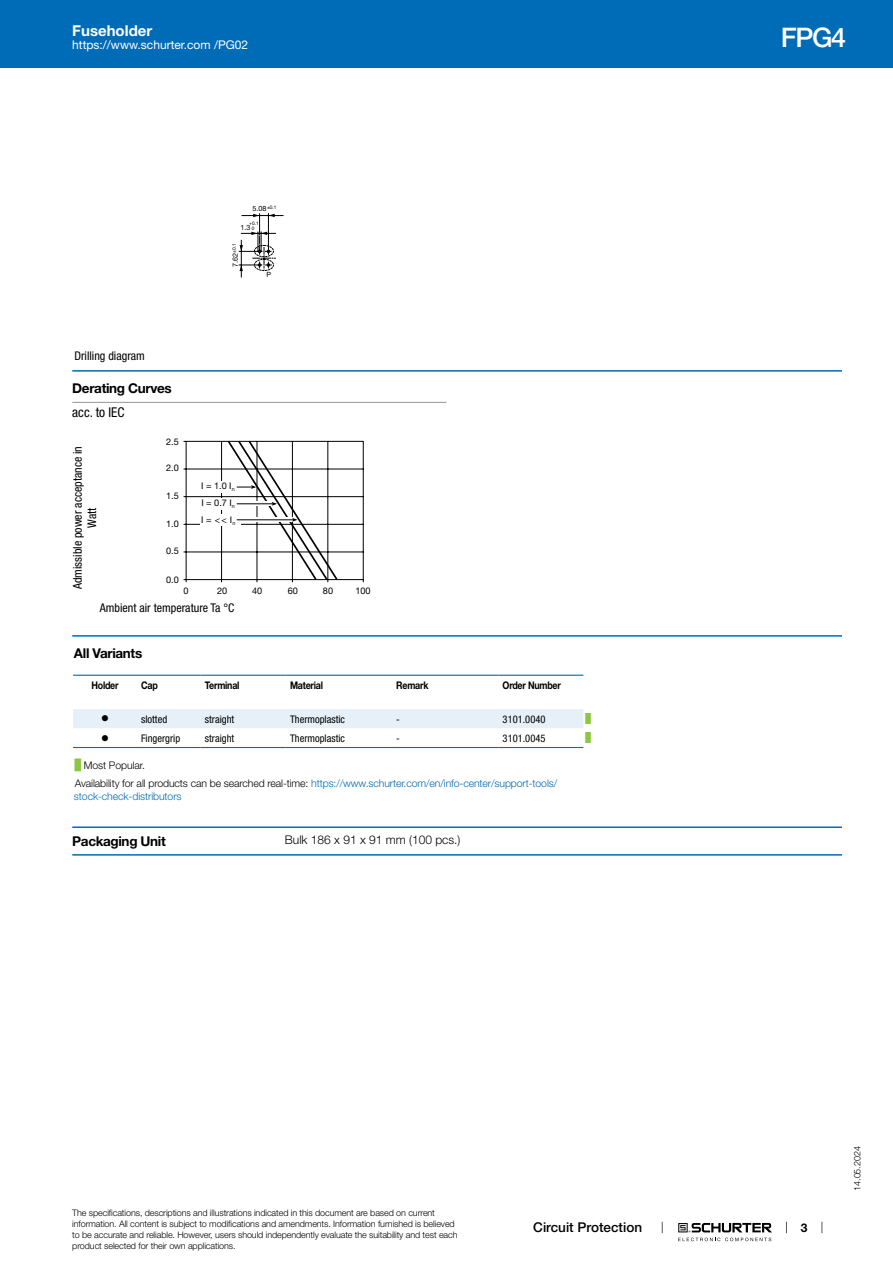
<style>
.page{position:relative;width:893px;height:1263px;background:#fff}
.page>*{position:absolute;margin:0;border:0;box-sizing:border-box;transform-origin:0 0}
.t1{font:500 27px "Helvetica Neue LT";color:#fff}
.t2{font:700 15px "Helvetica Neue LT";color:#fff}
.t3{font:700 13.5px "Helvetica Neue LT";letter-spacing:-.025em;color:#000}
.t4{font:500 13.5px "Helvetica Neue LT";color:#000}
.t5{font:condensed 13.5px "Helvetica Neue LT";color:#000}
.t6{font:condensed 12px/14.4px "Helvetica Neue LT";color:#000;text-align:center}
.t7{font:12px "Helvetica Neue LT";color:#fff}
.t8{font:300 12px "Helvetica Neue LT";color:#000}
.t9{font:700 12px "Helvetica Neue LT";color:#000}
.t10{font:300 10.5px/18.5px "Helvetica Neue LT";letter-spacing:-.01em;color:#000}
.t11{font:condensed 10.5px "Helvetica Neue LT";color:#000}
.t12{font:700 10.5px "Helvetica Neue LT";letter-spacing:-.025em;color:#000;scale:.85 1}
.t13{font:300 10.5px "Helvetica Neue LT";letter-spacing:-.01em;color:#006bb6}
.t14{font:10.5px "Wingdings";color:#000}
.t15{font:9.15px "Helvetica Neue LT";color:#000}
.t16{font:300 9px/10.8px "Helvetica Neue LT";letter-spacing:-.01em;color:#000}
.t17{font:9px "Arial Unicode MS";color:#8dc63f}
.t18{font:7.2px "Helvetica Neue LT";color:#000}
.t19{font:4.8px/4.8px "Helvetica Neue LT";color:#000;text-align:center}
.s1{font-family:"Arial Unicode MS";font-weight:400;color:#8dc63f}
.s2{color:#006bb6}
</style>
<div class="page">
<svg style="left:678px;top:1223px;width:94px;height:18px"></svg>
<div style="left:0;top:0;width:893px;height:68px;background:#006bb6"></div>
<hr style="left:241px;top:240px;width:1px;height:37px;background:#000">
<hr style="left:242px;top:215px;width:41px;height:1px;background:#000">
<hr style="left:268px;top:213px;width:1px;height:41px;background:#000">
<svg style="left:239px;top:214px;width:37px;height:57px"></svg>
<hr style="left:72px;top:370px;width:770px;height:2px;background:#006bb6">
<hr style="left:72px;top:402px;width:374px;height:1px;background:#939598">
<hr style="left:184px;top:441px;width:179px;height:1px;background:#000">
<hr style="left:184px;top:579px;width:179px;height:1px;background:#000">
<hr style="left:186px;top:441px;width:1px;height:141px;background:#000">
<hr style="left:221px;top:441px;width:1px;height:141px;background:#000">
<hr style="left:257px;top:441px;width:1px;height:141px;background:#000">
<hr style="left:292px;top:441px;width:1px;height:141px;background:#000">
<hr style="left:328px;top:441px;width:1px;height:141px;background:#000">
<hr style="left:363px;top:441px;width:1px;height:141px;background:#000">
<hr style="left:184px;top:469px;width:179px;height:1px;background:#000">
<hr style="left:184px;top:496px;width:179px;height:1px;background:#000">
<hr style="left:184px;top:524px;width:179px;height:1px;background:#000">
<hr style="left:184px;top:552px;width:179px;height:1px;background:#000">
<div style="left:200px;top:515px;width:41px;height:11px;background:#fff"></div>
<div style="left:200px;top:498px;width:41px;height:11px;background:#fff"></div>
<div style="left:200px;top:481px;width:41px;height:12px;background:#fff"></div>
<svg style="left:226px;top:440px;width:113px;height:141px"></svg>
<hr style="left:72px;top:635px;width:770px;height:2px;background:#006bb6">
<svg style="left:73px;top:709px;width:510px;height:40px"></svg>
<hr style="left:73px;top:675px;width:64px;height:1px;background:#006bb6">
<hr style="left:137px;top:675px;width:64px;height:1px;background:#006bb6">
<hr style="left:201px;top:675px;width:85px;height:1px;background:#006bb6">
<hr style="left:286px;top:675px;width:106px;height:1px;background:#006bb6">
<hr style="left:392px;top:675px;width:106px;height:1px;background:#006bb6">
<hr style="left:498px;top:675px;width:85px;height:1px;background:#006bb6">
<hr style="left:73px;top:747px;width:64px;height:1px;background:#006bb6">
<hr style="left:137px;top:747px;width:64px;height:1px;background:#006bb6">
<hr style="left:201px;top:747px;width:85px;height:1px;background:#006bb6">
<hr style="left:286px;top:747px;width:106px;height:1px;background:#006bb6">
<hr style="left:392px;top:747px;width:106px;height:1px;background:#006bb6">
<hr style="left:498px;top:747px;width:85px;height:1px;background:#006bb6">
<hr style="left:72px;top:826px;width:770px;height:2px;background:#006bb6">
<hr style="left:72px;top:854px;width:770px;height:2px;background:#006bb6">
<h2 class="t2" style="left:72px;top:21px;width:81px">Fuseholder</h2>
<h3 class="t7" style="left:72px;top:38px;width:178px">https://www.schurter.com /PG02</h3>
<p class="t19" style="left:267px;top:205px;width:11px">±0.1</p>
<p class="t18" style="left:252px;top:204px;width:16px">5.08</p>
<p class="t18" style="left:240px;top:224px;width:12px">1.3</p>
<p class="t19" style="left:249px;top:221px;width:11px">+0.1<br>0</p>
<p class="t18" style="left:231px;top:267px;width:26px;rotate:-90deg">7.62<sup>±0.1</sup></p>
<p class="t18" style="left:266px;top:270px;width:6px">P</p>
<h3 class="t6" style="left:74px;top:349px;width:72px">Drilling diagram</h3>
<h3 class="t3" style="left:72px;top:380px;width:101px">Derating Curves</h3>
<h3 class="t5" style="left:72px;top:404px;width:54px">acc. to IEC</h3>
<h3 class="t6" style="left:70px;top:589px;width:145px;rotate:-90deg">Admissible power acceptance in<br>Watt</h3>
<p class="t15" style="left:166px;top:436px;width:14px">2.5</p>
<p class="t15" style="left:166px;top:463px;width:14px">2.0</p>
<p class="t15" style="left:201px;top:481px;width:35px">I = 1.0 I<sub>n</sub></p>
<p class="t15" style="left:166px;top:490px;width:14px">1.5</p>
<p class="t15" style="left:166px;top:518px;width:14px">1.0</p>
<p class="t15" style="left:166px;top:546px;width:14px">0.5</p>
<p class="t15" style="left:166px;top:574px;width:14px">0.0</p>
<p class="t15" style="left:201px;top:497px;width:35px">I = 0.7 I<sub>n</sub></p>
<p class="t15" style="left:201px;top:514px;width:36px">I = &lt;&lt; I<sub>n</sub></p>
<p class="t15" style="left:184px;top:585px;width:7px">0</p>
<p class="t15" style="left:217px;top:585px;width:12px">20</p>
<p class="t15" style="left:252px;top:585px;width:12px">40</p>
<p class="t15" style="left:288px;top:585px;width:12px">60</p>
<p class="t15" style="left:323px;top:585px;width:12px">80</p>
<p class="t15" style="left:355px;top:585px;width:17px">100</p>
<h3 class="t6" style="left:100px;top:601px;width:136px">Ambient air temperature Ta °C</h3>
<h3 class="t3" style="left:74px;top:645px;width:70px">All Variants</h3>
<p class="t12" style="left:91px;top:678px;width:34px">Holder</p>
<p class="t12" style="left:141px;top:678px;width:21px">Cap</p>
<p class="t12" style="left:205px;top:678px;width:42px">Terminal</p>
<p class="t12" style="left:290px;top:678px;width:40px">Material</p>
<p class="t12" style="left:396px;top:678px;width:39px">Remark</p>
<p class="t12" style="left:503px;top:678px;width:70px">Order Number</p>
<p class="t14" style="left:101px;top:713px;width:9px">●</p>
<p class="t11" style="left:141px;top:713px;width:28px">slotted</p>
<p class="t11" style="left:205px;top:713px;width:31px">straight</p>
<p class="t11" style="left:290px;top:713px;width:57px">Thermoplastic</p>
<p class="t11" style="left:396px;top:713px;width:5px">-</p>
<p class="t11" style="left:503px;top:713px;width:44px">3101.0040</p>
<p class="t17" style="left:585px;top:712px;width:7px">█</p>
<p class="t14" style="left:101px;top:732px;width:9px">●</p>
<p class="t11" style="left:141px;top:732px;width:41px">Fingergrip</p>
<p class="t11" style="left:205px;top:732px;width:31px">straight</p>
<p class="t11" style="left:290px;top:732px;width:57px">Thermoplastic</p>
<p class="t11" style="left:396px;top:732px;width:5px">-</p>
<p class="t11" style="left:503px;top:732px;width:44px">3101.0045</p>
<p class="t17" style="left:585px;top:731px;width:7px">█</p>
<p class="t10" style="left:75px;top:755px;width:484px"><span class="s1">█</span> Most Popular.<br>Availability for all products can be searched real-time: <span class="s2">https://www.schurter.com/en/info-center/support-tools/</span></p>
<p class="t13" style="left:74px;top:789px;width:109px">stock-check-distributors</p>
<h3 class="t3" style="left:72px;top:832px;width:95px">Packaging Unit</h3>
<h3 class="t8" style="left:285px;top:833px;width:177px">Bulk 186 x 91 x 91 mm (100 pcs.)</h3>
<p class="t16" style="left:72px;top:1207px;width:387px">The specifications, descriptions and illustrations indicated in this document are based on current information. All content is subject to modifications and amendments. Information furnished is believed to be accurate and reliable. However, users should independently evaluate the suitability and test each product selected for their own applications.</p>
<h3 class="t4" style="left:533px;top:1219px;width:110px">Circuit Protection</h3>
<h1 class="t1" style="left:781px;top:21px;width:67px">FPG4</h1>
<h3 class="t9" style="left:801px;top:1220px;width:8px">3</h3>
<p class="t16" style="left:852px;top:1191px;width:46px;rotate:-90deg">14.05.2024</p>
</div>
